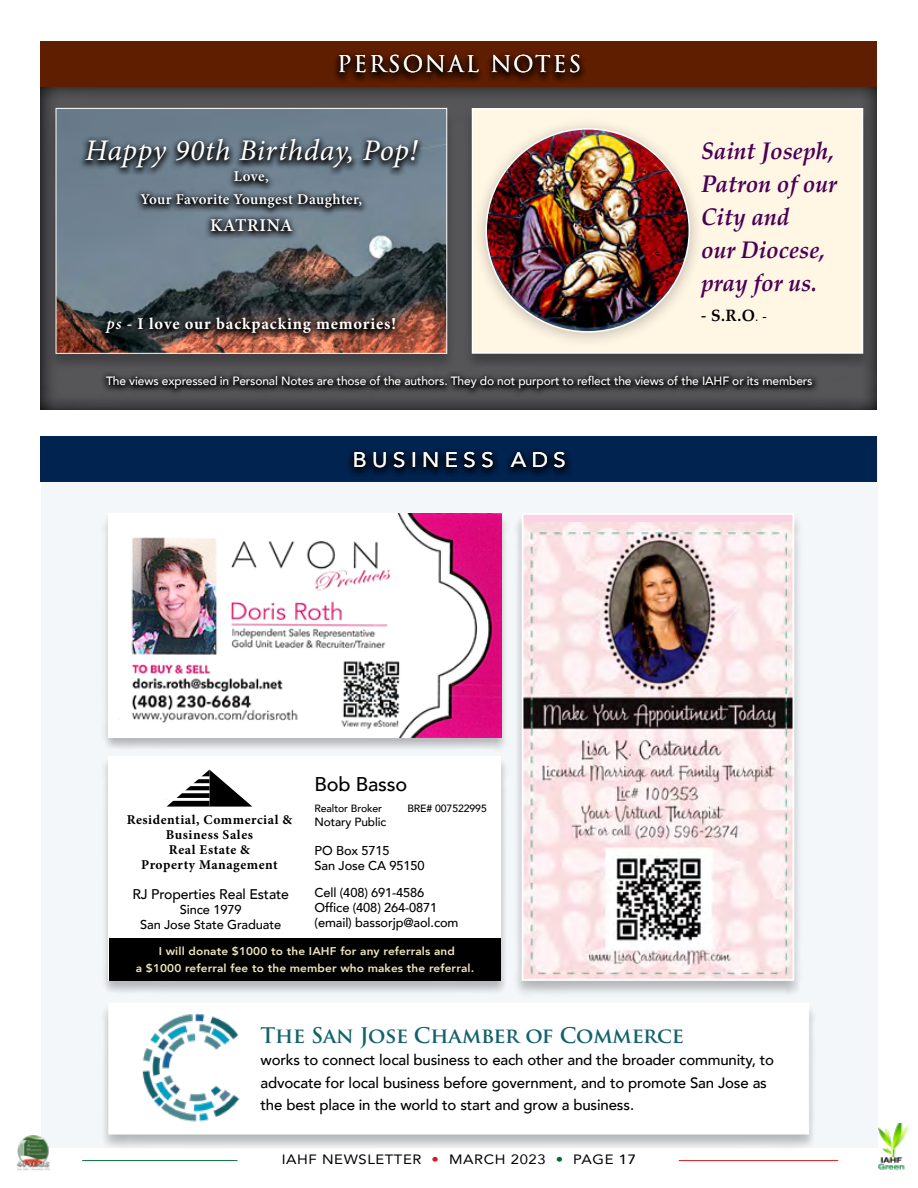
<style>
.page{position:relative;width:918px;height:1188px;background:#fff}
.page>*{position:absolute;margin:0;border:0;box-sizing:border-box;transform-origin:0 0}
.t1{font:italic 30px "Minion Pro";letter-spacing:.02em;color:#fff}
.t2{font:italic 700 24px/33px "Palatino Linotype";color:#4c0055;scale:.95 1}
.t3{font:22.5px "Trajan Pro";letter-spacing:.09em;color:#fff}
.t4{font:700 21px "Trajan Pro";letter-spacing:-.01em;color:#13616b}
.t5{font:21px "Avenir";letter-spacing:.25em;color:#fff;scale:1.05 1}
.t6{font:500 19.8px "Avenir";letter-spacing:-.01em;color:#000}
.t7{font:600 18px "Minion Pro";letter-spacing:.035em;color:#fff}
.t8{font:700 16.5px "Minion Pro";letter-spacing:.055em;color:#fff}
.t9{font:700 16.5px "Palatino";color:#000;scale:.95 1}
.t10{font:500 15px/22.5px "Avenir";letter-spacing:-.01em;color:#000}
.t11{font:600 15px/22.5px "Minion Pro";letter-spacing:.02em;color:#fff;text-align:center}
.t12{font:500 13.95px "Avenir";letter-spacing:-.01em;color:#000}
.t13{font:700 13.5px/15.1px "Minion Pro";letter-spacing:.04em;color:#000;text-align:center}
.t14{font:13.5px "Avenir";letter-spacing:.04em;color:#000;scale:1.1 1}
.t15{font:500 12.9px/15px "Avenir";letter-spacing:-.01em;color:#000}
.t16{font:500 12px "Avenir";letter-spacing:-.01em;color:#fff}
.t17{font:500 11.85px "Avenir";letter-spacing:-.01em;color:#000}
.t18{font:800 11.25px/16.5px "Avenir";letter-spacing:.01em;color:#efe6bb;text-align:center;scale:1.05 1}
.t19{font:500 10.5px "Avenir";letter-spacing:-.01em;color:#000}
.s1{font-weight:600;font-style:italic}
.s2{font-weight:400}
.s3{font-weight:400;font-size:13.5px}
.s4{color:#d71920}
.s5{color:#006c32}
.s6{font-weight:500}
</style>
<div class="page">
<svg style="left:40px;top:86px;width:837px;height:324px;background:#49484a"></svg>
<div style="left:41px;top:436px;width:837px;height:712px;background:#f3f7f9"></div>
<div style="left:513px;top:513px;width:290px;height:485px;background:#000;opacity:.25"></div>
<img style="left:525px;top:522px;width:266px;height:456px">
<div style="left:522px;top:513px;width:272px;height:468px;border:2px solid #fff"></div>
<div style="left:101px;top:513px;width:408px;height:239px;background:#000;opacity:.25"></div>
<img style="left:108px;top:513px;width:394px;height:225px">
<div style="left:101px;top:756px;width:407px;height:239px;background:#000;opacity:.25"></div>
<div style="left:108px;top:757px;width:393px;height:224px;background:#fff"></div>
<svg style="left:167px;top:770px;width:85px;height:37px"></svg>
<hr style="left:182px;top:776px;width:27px;height:3px;background:#fff">
<hr style="left:182px;top:783px;width:27px;height:3px;background:#fff">
<hr style="left:182px;top:790px;width:27px;height:3px;background:#fff">
<hr style="left:167px;top:798px;width:42px;height:3px;background:#fff">
<div style="left:109px;top:938px;width:392px;height:43px;background:#000"></div>
<svg style="left:100px;top:371px;width:719px;height:26px;background:#3e3e40"></svg>
<div style="left:47px;top:107px;width:409px;height:264px;background:#4a4a4d"></div>
<img style="left:58px;top:110px;width:387px;height:242px">
<div style="left:56px;top:108px;width:391px;height:246px;border:1px solid #fff"></div>
<svg style="left:78px;top:135px;width:347px;height:105px;background:#5c6b77"></svg>
<svg style="left:99px;top:312px;width:303px;height:31px;background:#4b3630"></svg>
<div style="left:101px;top:1003px;width:716px;height:148px;background:#000;opacity:.25"></div>
<div style="left:108px;top:1003px;width:701px;height:131px;background:#fff"></div>
<img style="left:142px;top:1013px;width:98px;height:109px">
<div style="left:465px;top:109px;width:406px;height:259px;background:#000;opacity:.25"></div>
<div style="left:472px;top:108px;width:391px;height:246px;background:#fff6e4;border:2px solid #fff"></div>
<div style="left:471px;top:117px;width:234px;height:232px;background:#000;opacity:.25"></div>
<img style="left:486px;top:129px;width:203px;height:203px;border-radius:102px">
<div style="left:40px;top:41px;width:838px;height:45px;background:#5f1e00"></div>
<div style="left:40px;top:436px;width:837px;height:45px;background:#00234f"></div>
<svg style="left:335px;top:53px;width:250px;height:29px"></svg>
<svg style="left:349px;top:450px;width:221px;height:25px"></svg>
<img style="left:878px;top:1124px;width:30px;height:46px">
<hr style="left:82px;top:1160px;width:155px;height:1px;background:#006c32">
<hr style="left:679px;top:1160px;width:159px;height:1px;background:#d71920">
<img style="left:16px;top:1135px;width:34px;height:36px">
<h3 class="t3" style="left:337px;top:50px;width:246px">PERSONAL NOTES</h3>
<h1 class="t1" style="left:85px;top:130px;width:334px">Happy 90th Birthday, Pop!</h1>
<p class="t11" style="left:141px;top:165px;width:223px">Love,<br>Your Favorite Youngest Daughter,</p>
<p class="t7" style="left:210px;top:212px;width:84px">KATRINA</p>
<p class="t8" style="left:107px;top:312px;width:291px"><span class="s1">ps</span> - I love our backpacking memories!</p>
<h2 class="t2" style="left:701px;top:134px;width:145px">Saint Joseph,<br>Patron of our<br>City and<br>our Diocese, pray for us.</h2>
<p class="t9" style="left:701px;top:301px;width:71px"><span class="s2">-</span> S.R.O<span class="s3">. -</span></p>
<p class="t16" style="left:106px;top:370px;width:708px">The views expressed in Personal Notes are those of the authors. They do not purport to reflect the views of the IAHF or its members</p>
<h3 class="t5" style="left:353px;top:442px;width:204px">BUSINESS ADS</h3>
<p class="t13" style="left:127px;top:812px;width:167px">Residential, Commercial &amp;<br>Business Sales<br>Real Estate &amp;<br>Property Management</p>
<p class="t12" style="left:132px;top:882px;width:158px">RJ Properties Real Estate</p>
<p class="t15" style="left:140px;top:901px;width:142px;text-align:center">Since 1979<br>San Jose State Graduate</p>
<h3 class="t6" style="left:315px;top:767px;width:94px">Bob Basso</h3>
<p class="t19" style="left:315px;top:799px;width:69px">Realtor Broker</p>
<p class="t19" style="left:407px;top:799px;width:81px">BRE# 007522995</p>
<p class="t17" style="left:315px;top:812px;width:73px">Notary Public</p>
<p class="t15" style="left:315px;top:842px;width:112px">PO Box 5715<br>San Jose CA 95150</p>
<p class="t15" style="left:315px;top:884px;width:145px">Cell (408) 691-4586<br>Office (408) 264-0871 (email) bassorjp@aol.com</p>
<p class="t18" style="left:136px;top:943px;width:324px">I will donate $1000 to the IAHF for any referrals and<br>a $1000 referral fee to the member who makes the referral.</p>
<h3 class="t4" style="left:261px;top:1022px;width:425px">The San Jose Chamber of Commerce</h3>
<p class="t10" style="left:261px;top:1048px;width:515px">works to connect local business to each other and the broader community, to advocate for local business before government, and to promote San Jose as the best place in the world to start and grow a business.</p>
<p class="t14" style="left:282px;top:1149px;width:324px">IAHF NEWSLETTER <span class="s4">•</span> MARCH 2023 <span class="s5">•</span> PAGE <span class="s6">17</span></p>
</div>
